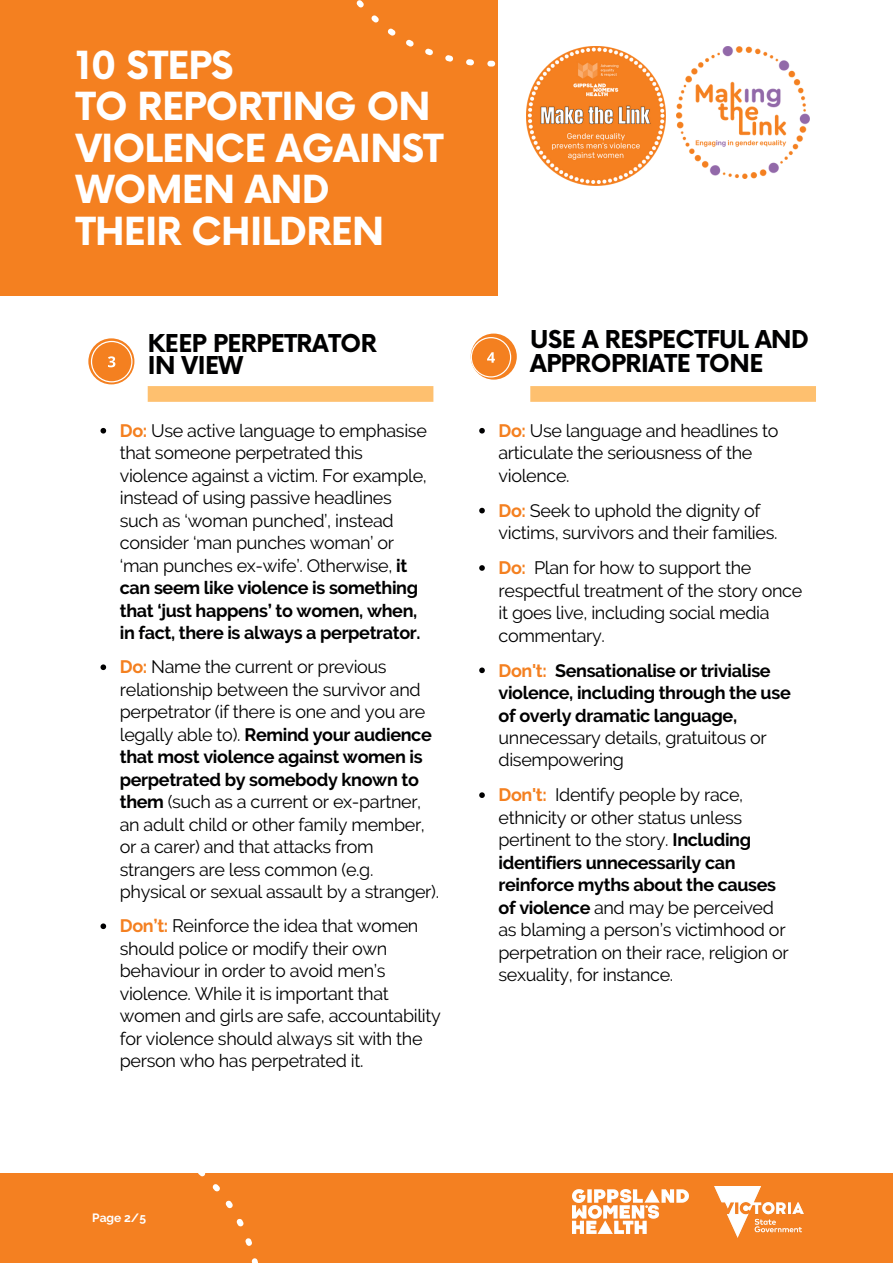
<style>
.page{position:relative;width:893px;height:1264px;background:#fff}
.page>*{position:absolute;margin:0;border:0;box-sizing:border-box;transform-origin:0 0}
.t1{font:700 37.65px/41.5px "Now";letter-spacing:-.02em;color:#fff}
.t2{font:700 24px/22.5px "Now";letter-spacing:-.02em;color:#000001}
.t3{font:18px/22.5px "Raleway";letter-spacing:-.02em;color:#000001}
.t4{font:700 18px/22.5px "Raleway";letter-spacing:-.02em;color:#000001}
.t5{font:700 12px "Raleway";color:#fff}
.s1{font-weight:700;color:#f48020}
.s2{font-weight:700}
.s3{font-weight:700;color:#f48021}
.s4{color:#f48020}
.s5{font-weight:400}
</style>
<div class="page">
<div style="left:0;top:1173px;width:892px;height:89px;background:#f48021"></div>
<div style="left:0;top:0;width:498px;height:295px;background:#f48020"></div>
<img style="left:526px;top:67px;width:139px;height:118px">
<img style="left:676px;top:47px;width:133px;height:131px">
<img style="left:572px;top:1189px;width:116px;height:44px">
<img style="left:714px;top:1186px;width:89px;height:51px">
<svg style="left:88px;top:338px;width:46px;height:46px"></svg>
<div style="left:148px;top:386px;width:285px;height:16px;background:#fec06f"></div>
<svg style="left:91px;top:341px;width:41px;height:41px;background:#f69a4e"></svg>
<svg style="left:470px;top:333px;width:46px;height:46px"></svg>
<svg style="left:470px;top:337px;width:41px;height:40px;background:#f69c52"></svg>
<svg style="left:100px;top:428px;width:6px;height:5px"></svg>
<svg style="left:100px;top:664px;width:6px;height:6px"></svg>
<svg style="left:100px;top:923px;width:6px;height:6px"></svg>
<svg style="left:479px;top:428px;width:6px;height:5px"></svg>
<svg style="left:479px;top:508px;width:6px;height:5px"></svg>
<svg style="left:479px;top:565px;width:6px;height:6px"></svg>
<svg style="left:479px;top:667px;width:6px;height:6px"></svg>
<svg style="left:479px;top:792px;width:6px;height:6px"></svg>
<svg style="left:356px;top:0;width:290px;height:67px"></svg>
<svg style="left:198px;top:1173px;width:60px;height:89px"></svg>
<div style="left:530px;top:386px;width:286px;height:16px;background:#fec06f"></div>
<p class="t1" style="left:76px;top:47px;width:159px">10 STEPS</p>
<p class="t1" style="left:76px;top:88px;width:369px">TO REPORTING ON<br>VIOLENCE AGAINST<br>WOMEN AND</p>
<p class="t1" style="left:76px;top:213px;width:310px">THEIR CHILDREN</p>
<p class="t2" style="left:148px;top:333px;width:230px">KEEP PERPETRATOR<br>IN VIEW</p>
<p class="t3" style="left:120px;top:419px;width:308px"><span class="s1">Do:</span> Use active language to emphasise that someone perpetrated this violence against a victim. For example, instead of using passive headlines such as ‘woman punched’, instead consider ‘man punches woman’ or ‘man punches ex-wife’. Otherwise, <span class="s2">it can seem like violence is something that ‘just happens’ to women, when, in fact, there is always a perpetrator.</span></p>
<p class="t3" style="left:120px;top:656px;width:321px"><span class="s1">Do:</span> Name the current or previous relationship between the survivor and perpetrator (if there is one and you are legally able to). <span class="s2">Remind your audience that most violence against women is perpetrated by somebody known to them</span> (such as a current or ex-partner, an adult child or other family member, or a carer) and that attacks from strangers are less common (e.g. physical or sexual assault by a stranger).</p>
<p class="t3" style="left:120px;top:914px;width:322px"><span class="s3">Don’t:</span> Reinforce the idea that women should police or modify their own behaviour in order to avoid men’s violence. While it is important that women and girls are safe, accountability for violence should always sit with the person who has perpetrated it.</p>
<p class="t2" style="left:530px;top:329px;width:280px;line-height:23.5px">USE A RESPECTFUL AND<br>APPROPRIATE TONE</p>
<p class="t3" style="left:498px;top:419px;width:281px"><span class="s1">Do:</span> Use language and headlines to articulate the seriousness of the violence.</p>
<p class="t3" style="left:498px;top:499px;width:280px"><span class="s1">Do:</span> Seek to uphold the dignity of victims, survivors and their families.</p>
<p class="t3" style="left:498px;top:556px;width:305px"><span class="s1">Do:</span> Plan for how to support the respectful treatment of the story once it goes live, including social media commentary.</p>
<p class="t4" style="left:498px;top:659px;width:294px"><span class="s4">Don't:</span> Sensationalise or trivialise violence, including through the use of overly dramatic language, <span class="s5">unnecessary details, gratuitous or disempowering</span></p>
<p class="t3" style="left:498px;top:783px;width:292px"><span class="s1">Don't:</span> Identify people by race, ethnicity or other status unless pertinent to the story. <span class="s2">Including identifiers unnecessarily can reinforce myths about the causes of violence</span> and may be perceived as blaming a person’s victimhood or perpetration on their race, religion or sexuality, for instance.</p>
<p class="t5" style="left:92px;top:1211px;width:55px">Page 2/5</p>
</div>
